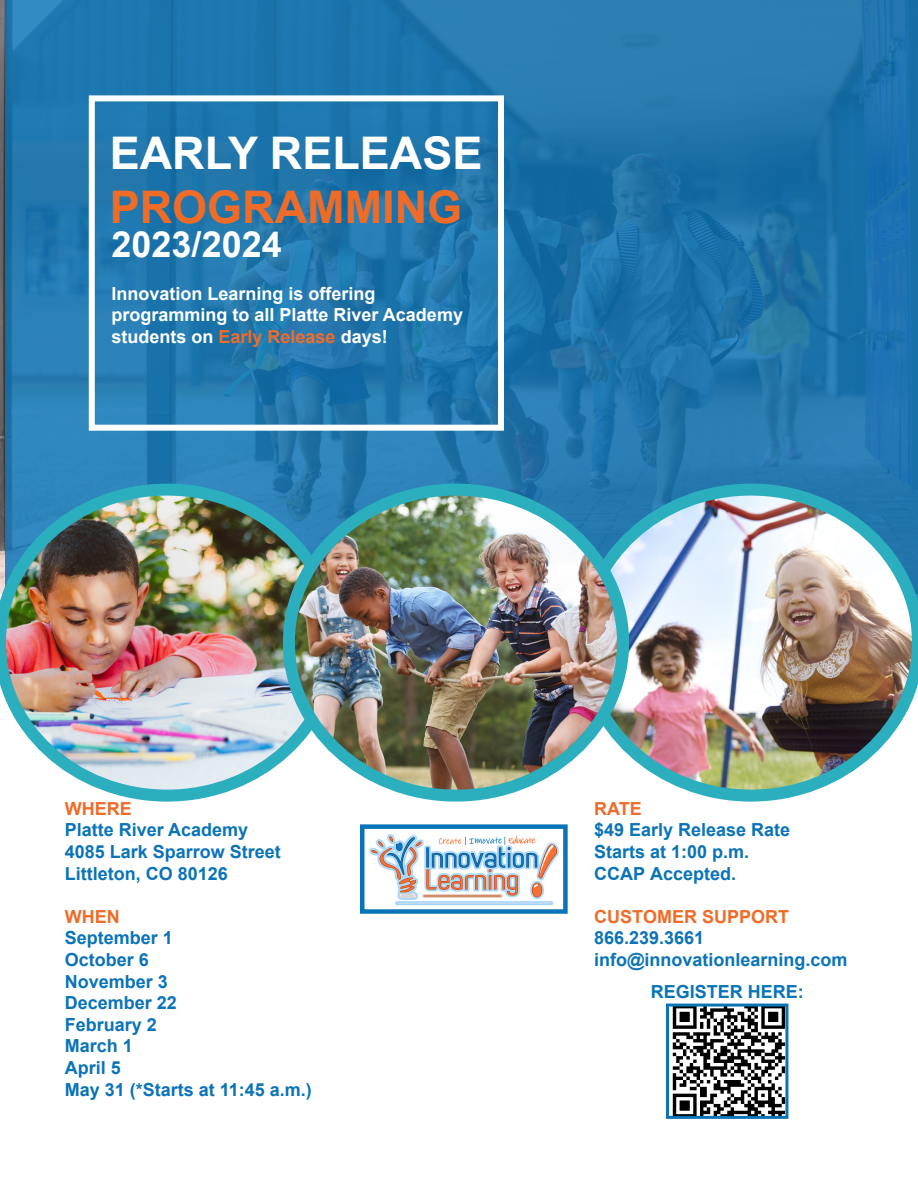
<style>
.page{position:relative;width:918px;height:1188px;background:#fff}
.page>*{position:absolute;margin:0;border:0;box-sizing:border-box;transform-origin:0 0}
.t1{font:700 45px "Arial";color:#fff}
.t2{font:700 45px "Arial";color:#ef6c28}
.t3{font:700 36px "Arial";color:#fff}
.t4{font:700 18px/21.6px "Arial";color:#0b73b7}
.t5{font:700 18px/21.6px "Arial";color:#fff}
.t6{font:700 18px "Arial";color:#0974b7}
.t7{font:700 18px "Arial";color:#ef6c28}
.s1{color:#ef6c28}
</style>
<div class="page">
<svg style="left:5px;top:0;width:913px;height:490px;background:#2177ad"></svg>
<img style="left:672px;top:1008px;width:112px;height:107px">
<div style="left:666px;top:1004px;width:122px;height:115px;border:3px solid #0b73b7"></div>
<div style="left:89px;top:95px;width:415px;height:336px;border:6px solid #fff"></div>
<img style="left:0;top:484px;width:340px;height:318px">
<img style="left:578px;top:484px;width:340px;height:318px">
<img style="left:289px;top:490px;width:334px;height:306px">
<div style="left:283px;top:484px;width:346px;height:318px;border:12px solid #2baebe;border-radius:50%"></div>
<img style="left:369px;top:834px;width:190px;height:72px">
<div style="left:360px;top:824px;width:208px;height:90px;border:4px solid #0974b7"></div>
<p class="t1" style="left:110px;top:123px;width:374px">EARLY RELEASE</p>
<p class="t2" style="left:110px;top:177px;width:354px">PROGRAMMING</p>
<p class="t3" style="left:112px;top:220px;width:172px">2023/2024</p>
<p class="t5" style="left:112px;top:283px;width:353px">Innovation Learning is offering programming to all Platte River Academy students on <span class="s1">Early Release</span> days!</p>
<p class="t7" style="left:65px;top:797px;width:68px">WHERE</p>
<p class="t4" style="left:65px;top:820px;width:185px">Platte River Academy</p>
<p class="t4" style="left:65px;top:841px;width:218px">4085 Lark Sparrow Street</p>
<p class="t4" style="left:65px;top:863px;width:165px">Littleton, CO 80126</p>
<p class="t7" style="left:65px;top:905px;width:56px">WHEN</p>
<p class="t4" style="left:65px;top:928px;width:110px">September 1</p>
<p class="t4" style="left:65px;top:949px;width:86px">October 6</p>
<p class="t4" style="left:65px;top:971px;width:105px">November 3</p>
<p class="t4" style="left:65px;top:993px;width:114px">December 22</p>
<p class="t4" style="left:65px;top:1014px;width:94px">February 2</p>
<p class="t4" style="left:65px;top:1036px;width:70px">March 1</p>
<p class="t4" style="left:65px;top:1057px;width:58px">April 5</p>
<p class="t4" style="left:65px;top:1079px;width:249px">May 31 (*Starts at 11:45 a.m.)</p>
<p class="t4" style="left:594px;top:798px;width:198px"><span class="s1">RATE<br></span>$49 Early Release Rate<br>Starts at 1:00 p.m.<br>CCAP Accepted.</p>
<p class="t4" style="left:594px;top:906px;width:255px"><span class="s1">CUSTOMER SUPPORT<br></span>866.239.3661 info@innovationlearning.com</p>
<p class="t6" style="left:651px;top:980px;width:155px">REGISTER HERE:</p>
</div>
